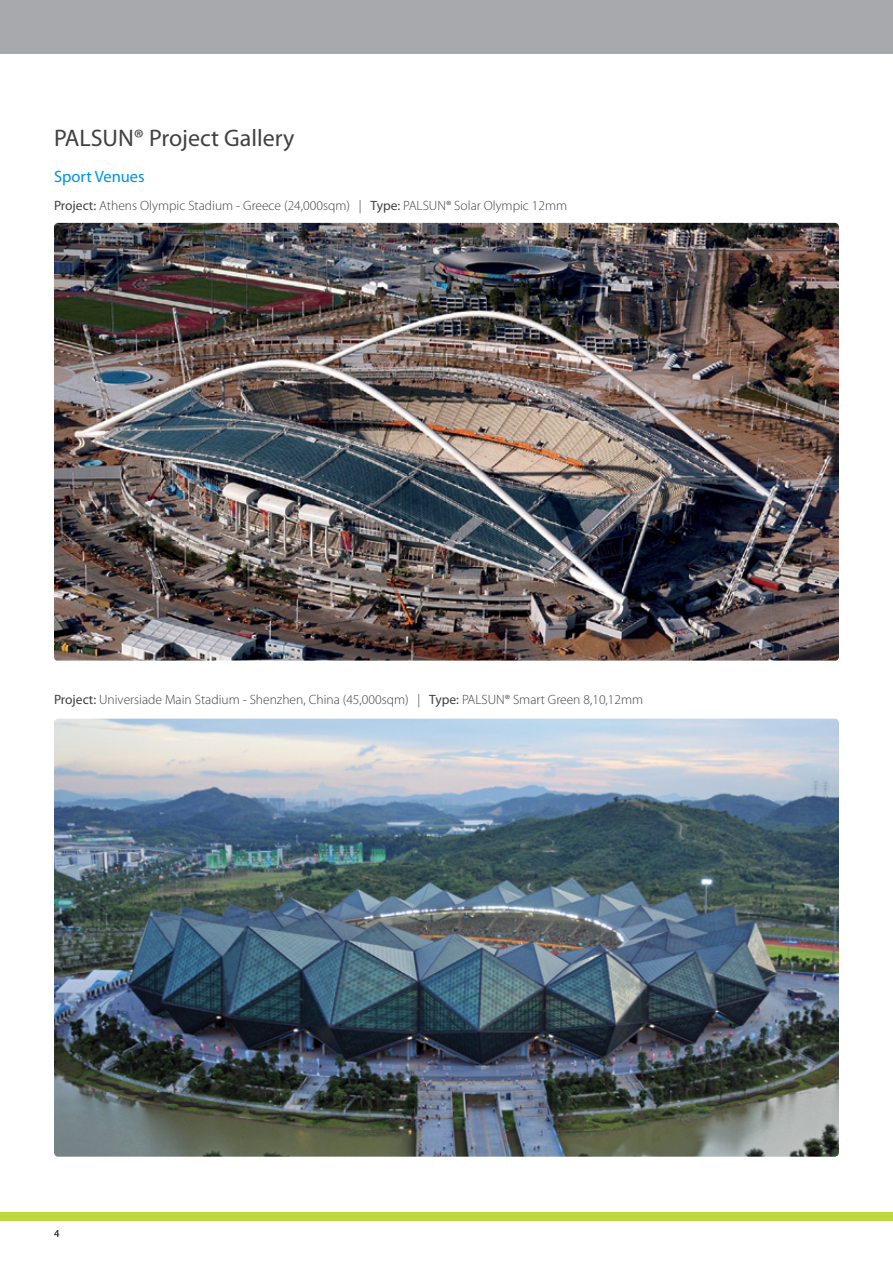
<style>
.page{position:relative;width:893px;height:1263px;background:#fff}
.page>*{position:absolute;margin:0;border:0;box-sizing:border-box;transform-origin:0 0}
.t1{font:24px "Myriad Pro";color:#414042}
.t2{font:16.5px "Myriad Pro";color:#0095da}
.t3{font:300 13.5px "Myriad Pro";color:#414042}
.t4{font:10.5px "Myriad Pro";color:#000}
.s1{font-weight:400}
</style>
<div class="page">
<div style="left:0;top:0;width:893px;height:54px;background:#a7a9ac"></div>
<div style="left:0;top:1212px;width:893px;height:9px;background:#bed73d"></div>
<img style="left:54px;top:223px;width:785px;height:438px">
<img style="left:54px;top:719px;width:785px;height:438px">
<h1 class="t1" style="left:54px;top:124px;width:242px">PALSUN® Project Gallery</h1>
<p class="t2" style="left:54px;top:168px;width:92px">Sport Venues</p>
<p class="t3" style="left:54px;top:198px;width:515px"><span class="s1">Project:</span> Athens Olympic Stadium - Greece (24,000sqm) | <span class="s1">Type:</span> PALSUN® Solar Olympic 12mm</p>
<p class="t3" style="left:54px;top:692px;width:591px"><span class="s1">Project:</span> Universiade Main Stadium - Shenzhen, China (45,000sqm) | <span class="s1">Type:</span> PALSUN® Smart Green 8,10,12mm</p>
<p class="t4" style="left:54px;top:1228px;width:7px">4</p>
</div>
